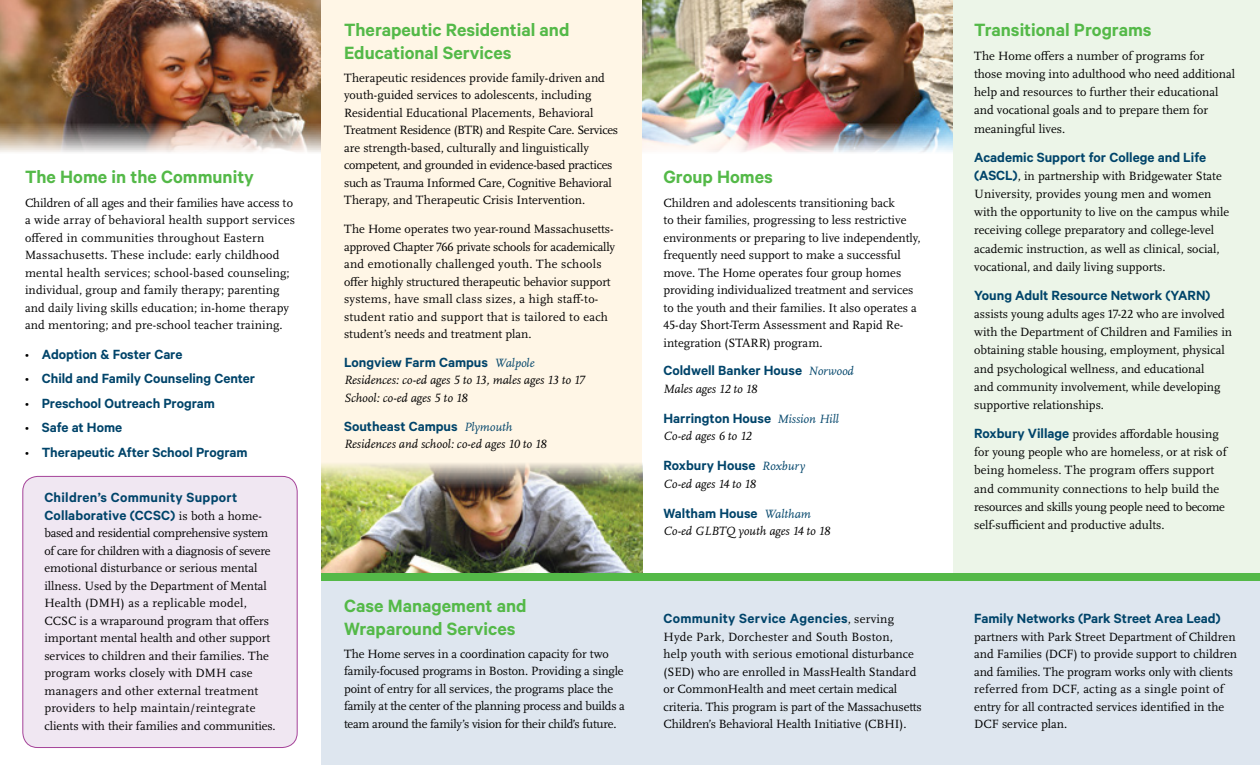
<style>
.page{position:relative;width:1260px;height:765px;background:#fff}
.page>*{position:absolute;margin:0;border:0;box-sizing:border-box;transform-origin:0 0}
.t1{font:600 20px/22.5px "Calibre";color:#54b948}
.t2{font:600 15px "Calibre";color:#00446a}
.t3{font:600 15px/17.5px "Calibre";letter-spacing:.02em;color:#00446a}
.t4{font:12.5px/17.5px "Scala OT";color:#000}
.t5{font:italic 12.5px/17.5px "Scala OT";color:#000}
.s1{font-family:"Myriad Pro";font-weight:400;font-size:13.75px;color:#000}
.s2{font-family:"Scala OT";font-weight:400;font-size:12.5px;color:#000}
.s3{font-family:"Scala OT";font-weight:400;font-style:italic;font-size:12.5px}
.s4{font-family:"Calibre";font-weight:600;font-size:15px;color:#00446a}
</style>
<div class="page">
<img style="left:642px;top:0;width:312px;height:154px">
<img style="left:0;top:0;width:321px;height:152px">
<div style="left:954px;top:0;width:306px;height:576px;background:#ecf5e8"></div>
<div style="left:321px;top:577px;width:939px;height:188px;background:#dee6ef"></div>
<div style="left:321px;top:0;width:321px;height:576px;background:#fff6e6"></div>
<div style="left:23px;top:476px;width:274px;height:272px;background:#f0e7f2;border-radius:15px"></div>
<div style="left:23px;top:476px;width:274px;height:272px;border:1px solid #a54399;border-radius:15px"></div>
<img style="left:321px;top:463px;width:321px;height:110px">
<div style="left:321px;top:573px;width:939px;height:8px;background:#54b948"></div>
<h1 class="t1" style="left:25px;top:165px;width:230px">The Home in the Community</h1>
<p class="t4" style="left:25px;top:194px;width:272px">Children of all ages and their families have access to a wide array of behavioral health support services offered in communities throughout Eastern Massachusetts. These include: early childhood mental health services; school-based counseling; individual, group and family therapy; parenting and daily living skills education; in-home therapy and mentoring; and pre-school teacher training.</p>
<p class="t2" style="left:25px;top:345px;width:159px"><span class="s1">•</span> Adoption &amp; Foster Care</p>
<p class="t2" style="left:25px;top:370px;width:232px"><span class="s1">•</span> Child and Family Counseling Center</p>
<p class="t2" style="left:25px;top:394px;width:191px"><span class="s1">•</span> Preschool Outreach Program</p>
<p class="t2" style="left:25px;top:419px;width:99px"><span class="s1">•</span> Safe at Home</p>
<p class="t2" style="left:25px;top:443px;width:224px"><span class="s1">•</span> Therapeutic After School Program</p>
<p class="t3" style="left:44px;top:488px;width:219px">Children’s Community Support<br>Collaborative (CCSC) <span class="s2">is both a home-</span></p>
<p class="t4" style="left:44px;top:525px;width:233px">based and residential comprehensive system of care for children with a diagnosis of severe emotional disturbance or serious mental illness. Used by the Department of Mental Health (DMH) as a replicable model, CCSC is a wraparound program that offers important mental health and other support services to children and their families. The program works closely with DMH case managers and other external treatment providers to help maintain/reintegrate clients with their families and communities.</p>
<h1 class="t1" style="left:344px;top:18px;width:227px">Therapeutic Residential and<br>Educational Services</h1>
<p class="t4" style="left:344px;top:69px;width:276px">Therapeutic residences provide family-driven and youth-guided services to adolescents, including Residential Educational Placements, Behavioral Treatment Residence (BTR) and Respite Care. Services are strength-based, culturally and linguistically competent, and grounded in evidence-based practices such as Trauma Informed Care, Cognitive Behavioral Therapy, and Therapeutic Crisis Intervention.</p>
<p class="t4" style="left:344px;top:221px;width:272px">The Home operates two year-round Massachusetts&shy;approved Chapter 766 private schools for academically and emotionally challenged youth. The schools offer highly structured therapeutic behavior support systems, have small class sizes, a high staff-to&shy;student ratio and support that is tailored to each student’s needs and treatment plan.</p>
<p class="t2" style="left:344px;top:353px;width:192px">Longview Farm Campus <span class="s3">Walpole</span></p>
<p class="t5" style="left:344px;top:372px;width:242px">Residences: co-ed ages 5 to 13, males ages 13 to 17<br>School: co-ed ages 5 to 18</p>
<p class="t2" style="left:344px;top:417px;width:170px">Southeast Campus <span class="s3">Plymouth</span></p>
<p class="t5" style="left:344px;top:436px;width:204px">Residences and school: co-ed ages 10 to 18</p>
<h1 class="t1" style="left:344px;top:594px;width:184px">Case Management and<br>Wraparound Services</h1>
<p class="t4" style="left:344px;top:645px;width:282px">The Home serves in a coordination capacity for two family-focused programs in Boston. Providing a single point of entry for all services, the programs place the family at the center of the planning process and builds a team around the family’s vision for their child’s future.</p>
<h1 class="t1" style="left:663px;top:165px;width:111px">Group Homes</h1>
<p class="t4" style="left:663px;top:194px;width:259px">Children and adolescents transitioning back<br>to their families, progressing to less restrictive environments or preparing to live independently, frequently need support to make a successful move. The Home operates four group homes providing individualized treatment and services to the youth and their families. It also operates a 45-day Short-Term Assessment and Rapid Re&shy;integration (STARR) program.</p>
<p class="t2" style="left:663px;top:362px;width:192px">Coldwell Banker House <span class="s3">Norwood</span></p>
<p class="t5" style="left:663px;top:380px;width:95px">Males ages 12 to 18</p>
<p class="t2" style="left:663px;top:409px;width:177px">Harrington House <span class="s3">Mission Hill</span></p>
<p class="t5" style="left:663px;top:428px;width:90px">Co-ed ages 6 to 12</p>
<p class="t2" style="left:663px;top:457px;width:143px">Roxbury House <span class="s3">Roxbury</span></p>
<p class="t5" style="left:663px;top:475px;width:94px">Co-ed ages 14 to 18</p>
<p class="t2" style="left:663px;top:504px;width:149px">Waltham House <span class="s3">Waltham</span></p>
<p class="t5" style="left:663px;top:523px;width:168px">Co-ed GLBTQ youth ages 14 to 18</p>
<p class="t3" style="left:663px;top:610px;width:232px">Community Service Agencies<span class="s2">, serving</span></p>
<p class="t4" style="left:663px;top:628px;width:260px">Hyde Park, Dorchester and South Boston,<br>help youth with serious emotional disturbance (SED) who are enrolled in MassHealth Standard or CommonHealth and meet certain medical criteria. This program is part of the Massachusetts Children’s Behavioral Health Initiative (CBHI).</p>
<h1 class="t1" style="left:974px;top:18px;width:179px">Transitional Programs</h1>
<p class="t4" style="left:974px;top:47px;width:263px;line-height:18.1px">The Home offers a number of programs for those moving into adulthood who need additional help and resources to further their educational and vocational goals and to prepare them for meaningful lives.</p>
<p class="t2" style="left:974px;top:148px;width:234px">Academic Support for College and Life</p>
<p class="t4" style="left:974px;top:167px;width:256px;line-height:18.1px"><span class="s4">(ASCL)</span>, in partnership with Bridgewater State University, provides young men and women with the opportunity to live on the campus while receiving college preparatory and college-level academic instruction, as well as clinical, social, vocational, and daily living supports.</p>
<p class="t2" style="left:974px;top:287px;width:238px">Young Adult Resource Network (YARN)</p>
<p class="t4" style="left:974px;top:305px;width:259px;line-height:18.1px">assists young adults ages 17-22 who are involved with the Department of Children and Families in obtaining stable housing, employment, physical and psychological wellness, and educational<br>and community involvement, while developing supportive relationships.</p>
<p class="t4" style="left:974px;top:425px;width:254px;line-height:18.1px"><span class="s4">Roxbury Village</span> provides affordable housing for young people who are homeless, or at risk of being homeless. The program offers support and community connections to help build the resources and skills young people need to become self-sufficient and productive adults.</p>
<p class="t2" style="left:974px;top:610px;width:248px">Family Networks (Park Street Area Lead)</p>
<p class="t4" style="left:974px;top:628px;width:264px">partners with Park Street Department of Children and Families (DCF) to provide support to children and families. The program works only with clients referred from DCF, acting as a single point of entry for all contracted services identified in the DCF service plan.</p>
</div>
